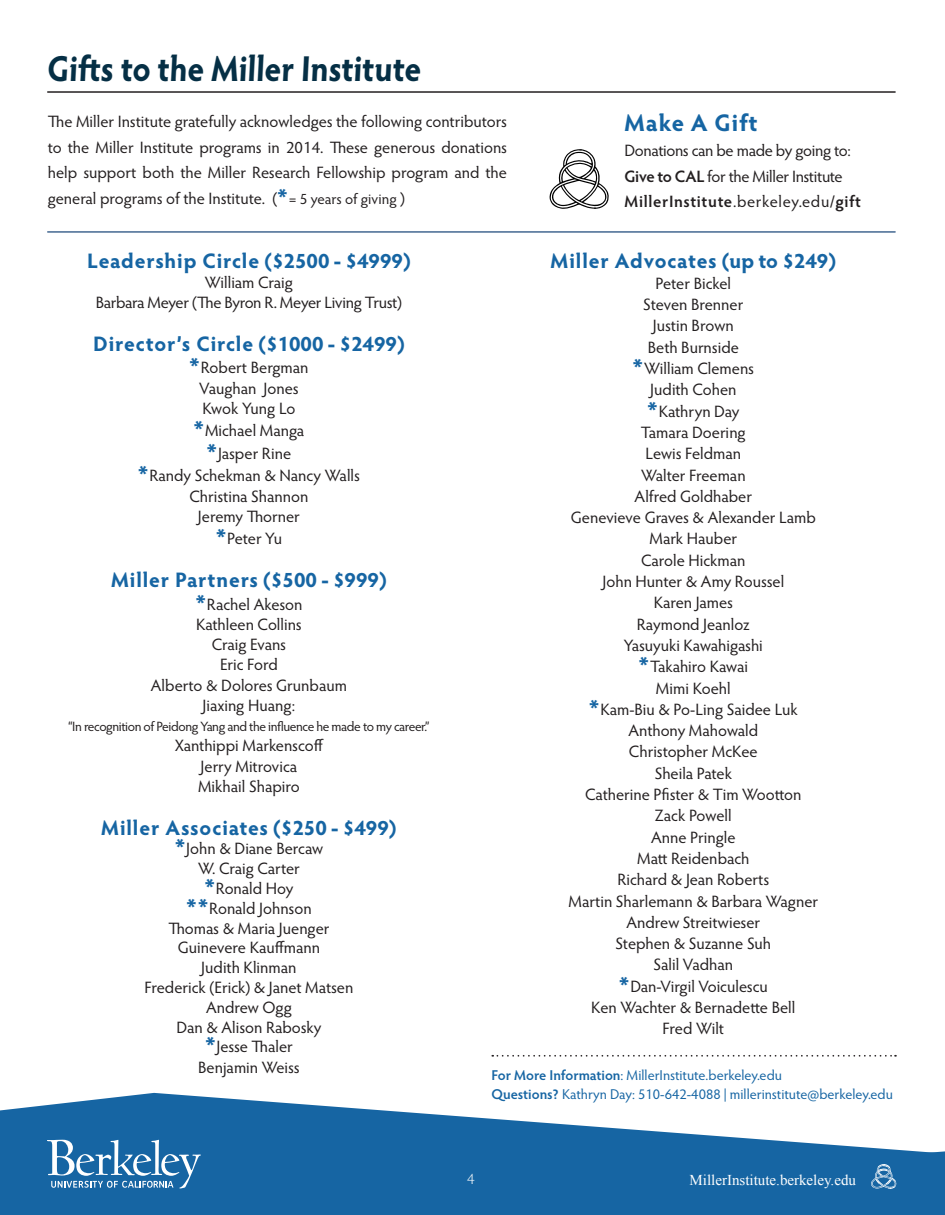
<style>
.page{position:relative;width:945px;height:1215px;background:#fff}
.page>*{position:absolute;margin:0;border:0;box-sizing:border-box;transform-origin:0 0}
.t1{font:700 36px "Hypatia Sans Pro";color:#052f45;scale:.9 1}
.t2{font:700 24px "Hypatia Sans Pro";letter-spacing:.03em;color:#1665a3}
.t3{font:700 21px "Hypatia Sans Pro";letter-spacing:.035em;color:#1665a3}
.t4{font:16.5px/21.3px "Hypatia Sans Pro";letter-spacing:-.005em;color:#231f20;text-align:justify}
.t5{font:16.5px "Hypatia Sans Pro";letter-spacing:-.025em;color:#231f20}
.t6{font:600 16.5px "Hypatia Sans Pro";letter-spacing:.04em;color:#231f20}
.t7{font:15px "Times New Roman";color:#fff}
.t8{font:300 15px "Hypatia Sans Pro";color:#fff}
.t9{font:14.25px "Hypatia Sans Pro";color:#1665a3}
.t10{font:13.5px "Hypatia Sans Pro";letter-spacing:-.03em;color:#231f20}
.s1{font-weight:700;font-size:21px;color:#1665a3}
.s2{font-size:15px}
.s3{font-weight:600}
.s4{font-weight:400}
</style>
<div class="page">
<svg style="left:0;top:1093px;width:916px;height:122px;fill:#1665a3"></svg>
<svg style="left:871px;top:1164px;width:26px;height:25px"></svg>
<svg style="left:47px;top:1140px;width:154px;height:48px;background:#4c89b8"></svg>
<div style="left:916px;top:1151px;width:29px;height:64px;background:#1665a3"></div>
<hr style="left:48px;top:91px;width:847px;height:2px;background:#231f20">
<hr style="left:48px;top:231px;width:847px;height:2px;background:#436891">
<svg style="left:550px;top:149px;width:59px;height:60px"></svg>
<svg style="left:492px;top:1055px;width:404px;height:2px"></svg>
<p class="t1" style="left:47px;top:43px;width:420px">Gifts to the Miller Institute</p>
<p class="t4" style="left:48px;top:111px;width:461px">The Miller Institute gratefully acknowledges the following contributors</p>
<p class="t2" style="left:624px;top:105px;width:135px">Make A Gift</p>
<p class="t4" style="left:48px;top:134px;width:461px;line-height:25.5px">to the Miller Institute programs in 2014. These generous donations help support both the Miller Research Fellowship program and the general programs of the Institute. (<span class="s1">*</span><span class="s2">= 5 years of giving</span> )</p>
<p class="t4" style="left:624px;top:140px;width:228px">Donations can be made by going to:</p>
<p class="t4" style="left:624px;top:165px;width:220px"><span class="s3">Give to CAL</span> for the Miller Institute</p>
<p class="t6" style="left:624px;top:190px;width:238px">MillerInstitute<span class="s4">.berkeley.edu/</span>gift</p>
<p class="t3" style="left:87px;top:245px;width:325px">Leadership Circle ($2500 - $4999)</p>
<p class="t4" style="left:205px;top:271px;width:90px">William Craig</p>
<p class="t5" style="left:96px;top:291px;width:308px">Barbara Meyer (The Byron R. Meyer Living Trust)</p>
<p class="t3" style="left:93px;top:329px;width:313px">Director’s Circle ($1000 - $2499)</p>
<p class="t4" style="left:189px;top:357px;width:121px"><span class="s1">*</span>Robert Bergman</p>
<p class="t4" style="left:199px;top:377px;width:101px">Vaughan Jones</p>
<p class="t4" style="left:202px;top:397px;width:95px">Kwok Yung Lo</p>
<p class="t4" style="left:193px;top:420px;width:112px"><span class="s1">*</span>Michael Manga</p>
<p class="t4" style="left:207px;top:442px;width:86px"><span class="s1">*</span>Jasper Rine</p>
<p class="t4" style="left:138px;top:465px;width:224px"><span class="s1">*</span>Randy Schekman &amp; Nancy Walls</p>
<p class="t4" style="left:189px;top:485px;width:121px">Christina Shannon</p>
<p class="t4" style="left:198px;top:505px;width:103px">Jeremy Thorner</p>
<p class="t4" style="left:216px;top:528px;width:68px"><span class="s1">*</span>Peter Yu</p>
<p class="t3" style="left:111px;top:565px;width:277px">Miller Partners ($500 - $999)</p>
<p class="t4" style="left:195px;top:593px;width:109px"><span class="s1">*</span>Rachel Akeson</p>
<p class="t4" style="left:196px;top:613px;width:107px">Kathleen Collins</p>
<p class="t4" style="left:212px;top:633px;width:76px">Craig Evans</p>
<p class="t4" style="left:220px;top:654px;width:59px">Eric Ford</p>
<p class="t4" style="left:151px;top:674px;width:198px">Alberto &amp; Dolores Grunbaum</p>
<p class="t4" style="left:203px;top:694px;width:94px">Jiaxing Huang:</p>
<p class="t10" style="left:68px;top:717px;width:363px">“In recognition of Peidong Yang and the influence he made to my career.”</p>
<p class="t4" style="left:175px;top:735px;width:150px">Xanthippi Markenscoff</p>
<p class="t4" style="left:201px;top:755px;width:98px">Jerry Mitrovica</p>
<p class="t4" style="left:198px;top:775px;width:103px">Mikhail Shapiro</p>
<p class="t3" style="left:101px;top:812px;width:297px">Miller Associates ($250 - $499)</p>
<p class="t4" style="left:175px;top:838px;width:150px"><span class="s1">*</span>John &amp; Diane Bercaw</p>
<p class="t4" style="left:198px;top:857px;width:103px">W. Craig Carter</p>
<p class="t4" style="left:204px;top:877px;width:91px"><span class="s1">*</span>Ronald Hoy</p>
<p class="t4" style="left:186px;top:897px;width:127px"><span class="s1">**</span>Ronald Johnson</p>
<p class="t4" style="left:168px;top:917px;width:163px">Thomas &amp; Maria Juenger</p>
<p class="t4" style="left:178px;top:937px;width:144px">Guinevere Kauffmann</p>
<p class="t4" style="left:201px;top:956px;width:97px">Judith Klinman</p>
<p class="t4" style="left:145px;top:976px;width:210px">Frederick (Erick) &amp; Janet Matsen</p>
<p class="t4" style="left:206px;top:996px;width:87px">Andrew Ogg</p>
<p class="t4" style="left:177px;top:1016px;width:146px">Dan &amp; Alison Rabosky</p>
<p class="t4" style="left:205px;top:1036px;width:89px"><span class="s1">*</span>Jesse Thaler</p>
<p class="t4" style="left:198px;top:1056px;width:103px">Benjamin Weiss</p>
<p class="t3" style="left:551px;top:245px;width:287px">Miller Advocates (up to $249)</p>
<p class="t4" style="left:569px;top:272px;width:251px;text-align:center">Peter Bickel<br>Steven Brenner<br>Justin Brown<br>Beth Burnside<br><span class="s1">*</span>William Clemens<br>Judith Cohen<br><span class="s1">*</span>Kathryn Day<br>Tamara Doering<br>Lewis Feldman<br>Walter Freeman<br>Alfred Goldhaber<br>Genevieve Graves &amp; Alexander Lamb<br>Mark Hauber<br>Carole Hickman<br>John Hunter &amp; Amy Roussel<br>Karen James<br>Raymond Jeanloz<br>Yasuyuki Kawahigashi<br><span class="s1">*</span>Takahiro Kawai<br>Mimi Koehl<br><span class="s1">*</span>Kam-Biu &amp; Po-Ling Saidee Luk<br>Anthony Mahowald<br>Christopher McKee<br>Sheila Patek<br>Catherine Pfister &amp; Tim Wootton<br>Zack Powell<br>Anne Pringle<br>Matt Reidenbach<br>Richard &amp; Jean Roberts<br>Martin Sharlemann &amp; Barbara Wagner<br>Andrew Streitwieser<br>Stephen &amp; Suzanne Suh<br>Salil Vadhan<br><span class="s1">*</span>Dan-Virgil Voiculescu<br>Ken Wachter &amp; Bernadette Bell<br>Fred Wilt</p>
<p class="t9" style="left:492px;top:1065px;width:292px"><span class="s3">For More Information</span>: MillerInstitute.berkeley.edu</p>
<p class="t9" style="left:492px;top:1085px;width:403px"><span class="s3">Questions?</span> Kathryn Day: 510-642-4088 | millerinstitute@berkeley.edu</p>
<p class="t8" style="left:467px;top:1169px;width:9px">4</p>
<p class="t7" style="left:690px;top:1169px;width:168px">MillerInstitute.berkeley.edu</p>
</div>
